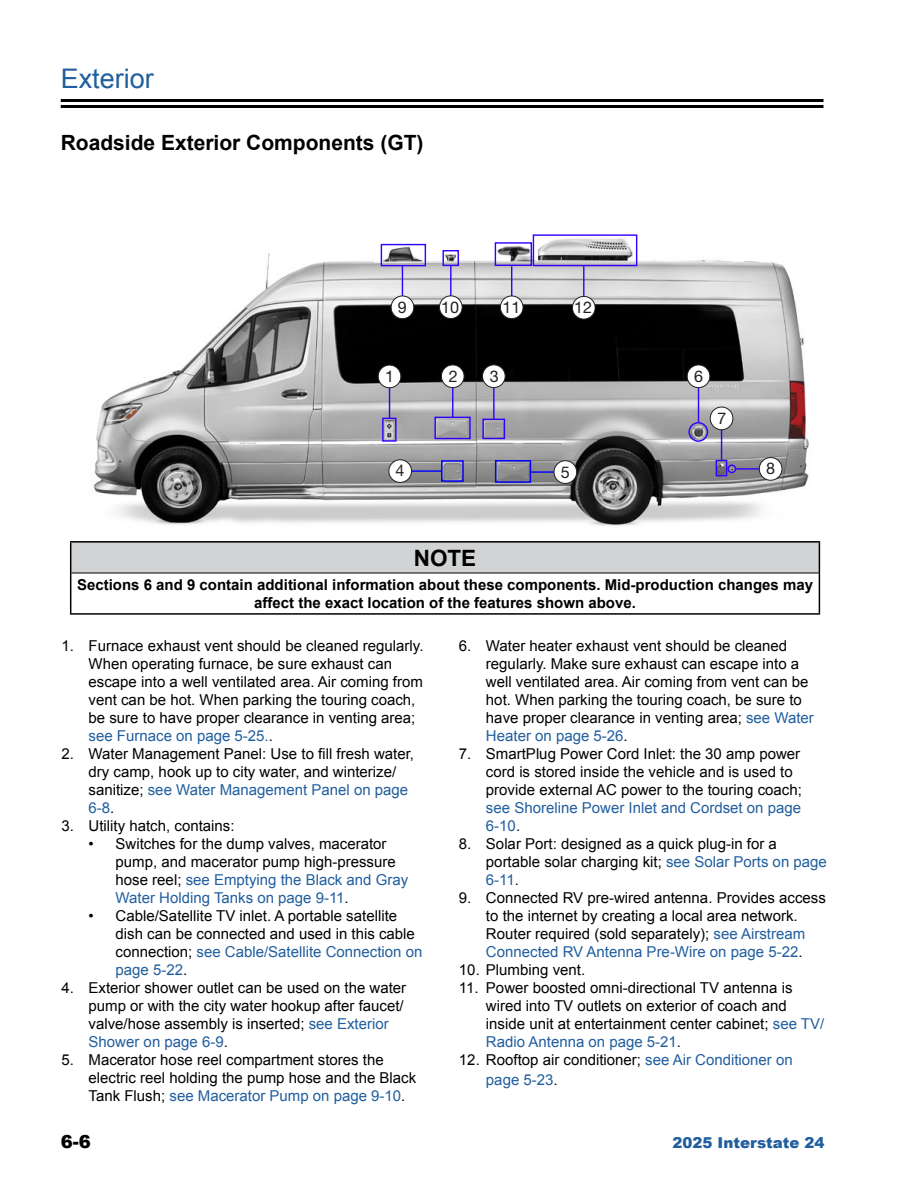
<style>
.page{position:relative;width:918px;height:1188px;background:#fff}
.page>*{position:absolute;margin:0;border:0;box-sizing:border-box;transform-origin:0 0}
.t1{font:27px "Arial";color:#215e9e}
.t2{font:700 22.5px "Arial";color:#000}
.t3{font:700 21px "Arial";color:#000}
.t4{font:900 18px "Arial";color:#000}
.t5{font:16.2px "Helvetica Neue LT Std";color:#231f20}
.t6{font:15px/18px "Arial";color:#000}
.t7{font:700 15px/18px "Arial";color:#000;text-align:center}
.t8{font:15px/18px "Arial";color:#215e9e}
.t9{font:900 15px "Arial";color:#215e9e}
.s1{color:#215e9e}
.s2{color:#000}
</style>
<div class="page">
<hr style="left:61px;top:105px;width:763px;height:3px;background:#000">
<hr style="left:61px;top:99px;width:763px;height:3px;background:#000">
<img style="left:69px;top:234px;width:752px;height:328px">
<hr style="left:389px;top:376px;width:1px;height:42px;background:#30f">
<div style="left:378px;top:365px;width:23px;height:23px;background:#fff;border-radius:50%"></div>
<div style="left:378px;top:365px;width:23px;height:23px;border:1px solid #231f20;border-radius:50%"></div>
<hr style="left:452px;top:376px;width:1px;height:41px;background:#30f">
<div style="left:441px;top:365px;width:23px;height:23px;background:#fff;border-radius:50%"></div>
<div style="left:441px;top:365px;width:23px;height:23px;border:1px solid #231f20;border-radius:50%"></div>
<hr style="left:493px;top:376px;width:2px;height:43px;background:#30f">
<div style="left:483px;top:365px;width:22px;height:23px;background:#fff;border-radius:50%"></div>
<div style="left:482px;top:365px;width:24px;height:23px;border:1px solid #231f20;border-radius:50%"></div>
<hr style="left:531px;top:471px;width:34px;height:2px;background:#00f">
<div style="left:554px;top:461px;width:23px;height:22px;background:#fff;border-radius:50%"></div>
<div style="left:554px;top:460px;width:23px;height:24px;border:1px solid #231f20;border-radius:50%"></div>
<div style="left:482px;top:419px;width:23px;height:20px;border:1px solid #30f"></div>
<div style="left:495px;top:460px;width:36px;height:23px;border:1px solid #00f"></div>
<div style="left:434px;top:417px;width:37px;height:22px;border:1px solid #30f"></div>
<div style="left:382px;top:418px;width:15px;height:24px;border:1px solid #30f"></div>
<hr style="left:698px;top:376px;width:1px;height:47px;background:#30f">
<div style="left:687px;top:365px;width:23px;height:23px;background:#fff;border-radius:50%"></div>
<div style="left:687px;top:365px;width:23px;height:23px;border:1px solid #231f20;border-radius:50%"></div>
<hr style="left:721px;top:418px;width:1px;height:42px;background:#30f">
<div style="left:710px;top:407px;width:23px;height:23px;background:#fff;border-radius:50%"></div>
<div style="left:710px;top:407px;width:23px;height:23px;border:1px solid #231f20;border-radius:50%"></div>
<div style="left:716px;top:460px;width:11px;height:16px;border:1px solid #30f"></div>
<div style="left:727px;top:464px;width:9px;height:9px;border:1px solid #30f;border-radius:50%"></div>
<hr style="left:400px;top:470px;width:42px;height:2px;background:#00f">
<div style="left:389px;top:460px;width:23px;height:22px;background:#fff;border-radius:50%"></div>
<div style="left:389px;top:459px;width:23px;height:24px;border:1px solid #231f20;border-radius:50%"></div>
<div style="left:441px;top:460px;width:23px;height:22px;border:1px solid #00f"></div>
<div style="left:688px;top:422px;width:20px;height:20px;border:1px solid #30f;border-radius:50%"></div>
<hr style="left:736px;top:468px;width:35px;height:2px;background:#30f">
<div style="left:759px;top:458px;width:23px;height:22px;background:#fff;border-radius:50%"></div>
<div style="left:759px;top:457px;width:23px;height:24px;border:1px solid #231f20;border-radius:50%"></div>
<img style="left:375px;top:242px;width:163px;height:20px">
<hr style="left:402px;top:265px;width:1px;height:42px;background:#30f">
<div style="left:391px;top:296px;width:23px;height:23px;background:#fff;border-radius:50%"></div>
<div style="left:391px;top:296px;width:23px;height:23px;border:1px solid #231f20;border-radius:50%"></div>
<hr style="left:450px;top:265px;width:2px;height:42px;background:#30f">
<div style="left:439px;top:296px;width:23px;height:23px;background:#fff;border-radius:50%"></div>
<div style="left:439px;top:296px;width:24px;height:23px;border:1px solid #231f20;border-radius:50%"></div>
<hr style="left:511px;top:266px;width:1px;height:41px;background:#30f">
<div style="left:500px;top:296px;width:23px;height:23px;background:#fff;border-radius:50%"></div>
<div style="left:500px;top:296px;width:23px;height:23px;border:1px solid #231f20;border-radius:50%"></div>
<div style="left:495px;top:242px;width:37px;height:24px;border:1px solid #30f"></div>
<div style="left:443px;top:250px;width:16px;height:16px;border:1px solid #30f"></div>
<div style="left:381px;top:244px;width:45px;height:22px;border:1px solid #30f"></div>
<hr style="left:583px;top:266px;width:2px;height:42px;background:#30f">
<div style="left:572px;top:296px;width:23px;height:23px;background:#fff;border-radius:50%"></div>
<div style="left:572px;top:296px;width:24px;height:23px;border:1px solid #231f20;border-radius:50%"></div>
<div style="left:533px;top:234px;width:104px;height:32px;border:1px solid #30f"></div>
<div style="left:71px;top:542px;width:748px;height:31px;background:#d1d3d4"></div>
<hr style="left:70px;top:541px;width:750px;height:2px;background:#000">
<hr style="left:70px;top:543px;width:1px;height:30px;background:#000">
<hr style="left:819px;top:543px;width:1px;height:30px;background:#000">
<hr style="left:70px;top:573px;width:1px;height:40px;background:#000">
<hr style="left:819px;top:573px;width:1px;height:40px;background:#000">
<hr style="left:70px;top:613px;width:750px;height:2px;background:#000">
<hr style="left:71px;top:573px;width:748px;height:1px;background:#000">
<h1 class="t1" style="left:61px;top:61px;width:95px">Exterior</h1>
<h3 class="t3" style="left:61px;top:129px;width:364px">Roadside Exterior Components (GT)</h3>
<p class="t5" style="left:398px;top:297px;width:10px">9</p>
<p class="t5" style="left:441px;top:297px;width:19px">10</p>
<p class="t5" style="left:503px;top:298px;width:19px">11</p>
<p class="t5" style="left:574px;top:298px;width:19px">12</p>
<p class="t5" style="left:385px;top:366px;width:10px">1</p>
<p class="t5" style="left:449px;top:366px;width:10px">2</p>
<p class="t5" style="left:490px;top:366px;width:10px">3</p>
<p class="t5" style="left:694px;top:366px;width:10px">6</p>
<p class="t5" style="left:717px;top:409px;width:10px">7</p>
<p class="t5" style="left:396px;top:461px;width:10px">4</p>
<p class="t5" style="left:766px;top:459px;width:10px">8</p>
<p class="t5" style="left:561px;top:462px;width:10px">5</p>
<h2 class="t2" style="left:414px;top:543px;width:64px">NOTE</h2>
<p class="t7" style="left:77px;top:576px;width:737px">Sections 6 and 9 contain additional information about these components. Mid-production changes may affect the exact location of the features shown above.</p>
<p class="t6" style="left:89px;top:637px;width:336px;text-indent:-27px">1. Furnace exhaust vent should be cleaned regularly.<br>When operating furnace, be sure exhaust can escape into a well ventilated area. Air coming from vent can be hot. When parking the touring coach, be sure to have proper clearance in venting area; <span class="s1">see Furnace on page 5-25.</span> .</p>
<p class="t6" style="left:89px;top:745px;width:327px;text-indent:-27px">2. Water Management Panel: Use to fill fresh water, dry camp, hook up to city water, and winterize/ sanitize; <span class="s1">see Water Management Panel on page 6-8</span>.</p>
<p class="t6" style="left:62px;top:817px;width:174px">3. Utility hatch, contains:</p>
<p class="t6" style="left:116px;top:835px;width:294px;text-indent:-27px">• Switches for the dump valves, macerator pump, and macerator pump high-pressure hose reel; <span class="s1">see Emptying the Black and Gray Water Holding Tanks on page 9-11</span>.</p>
<p class="t6" style="left:116px;top:907px;width:308px;text-indent:-27px">• Cable/Satellite TV inlet. A portable satellite dish can be connected and used in this cable connection; <span class="s1">see Cable/Satellite Connection on page 5-22</span>.</p>
<p class="t6" style="left:89px;top:979px;width:319px;text-indent:-27px">4. Exterior shower outlet can be used on the water pump or with the city water hookup after faucet/ valve/hose assembly is inserted; <span class="s1">see Exterior Shower on page 6-9</span>.</p>
<p class="t6" style="left:89px;top:1051px;width:329px;text-indent:-27px">5. Macerator hose reel compartment stores the electric reel holding the pump hose and the Black<br>Tank Flush; <span class="s1">see Macerator Pump on page 9-10</span>.</p>
<p class="t6" style="left:486px;top:637px;width:329px;text-indent:-27px">6. Water heater exhaust vent should be cleaned regularly. Make sure exhaust can escape into a well ventilated area. Air coming from vent can be hot. When parking the touring coach, be sure to have proper clearance in venting area; <span class="s1">see Water Heater on page 5-26</span>.</p>
<p class="t6" style="left:486px;top:745px;width:318px;text-indent:-27px">7. SmartPlug Power Cord Inlet: the 30 amp power cord is stored inside the vehicle and is used to provide external AC power to the touring coach;</p>
<p class="t8" style="left:486px;top:799px;width:317px">see Shoreline Power Inlet and Cordset on page<br>6-10<span class="s2">.</span></p>
<p class="t6" style="left:486px;top:835px;width:342px;text-indent:-27px">8. Solar Port: designed as a quick plug-in for a portable solar charging kit; <span class="s1">see Solar Ports on page<br>6-11</span>.</p>
<p class="t6" style="left:459px;top:889px;width:368px;text-align:center">9. Connected RV pre-wired antenna. Provides access to the internet by creating a local area network.<br>Router required (sold separately); <span class="s1">see Airstream Connected RV Antenna Pre-Wire on page 5-22</span>.</p>
<p class="t6" style="left:459px;top:961px;width:125px">10. Plumbing vent.</p>
<p class="t6" style="left:486px;top:979px;width:340px;text-indent:-27px">11. Power boosted omni-directional TV antenna is wired into TV outlets on exterior of coach and inside unit at entertainment center cabinet; <span class="s1">see TV/ Radio Antenna on page 5-21</span>.</p>
<p class="t8" style="left:486px;top:1050px;width:308px;line-height:19.8px;text-indent:-27px"><span class="s2">12. Rooftop air conditioner;</span> see Air Conditioner on page 5-23<span class="s2">.</span></p>
<p class="t4" style="left:61px;top:1128px;width:32px">6-6</p>
<p class="t9" style="left:673px;top:1131px;width:153px">2025 Interstate 24</p>
</div>
